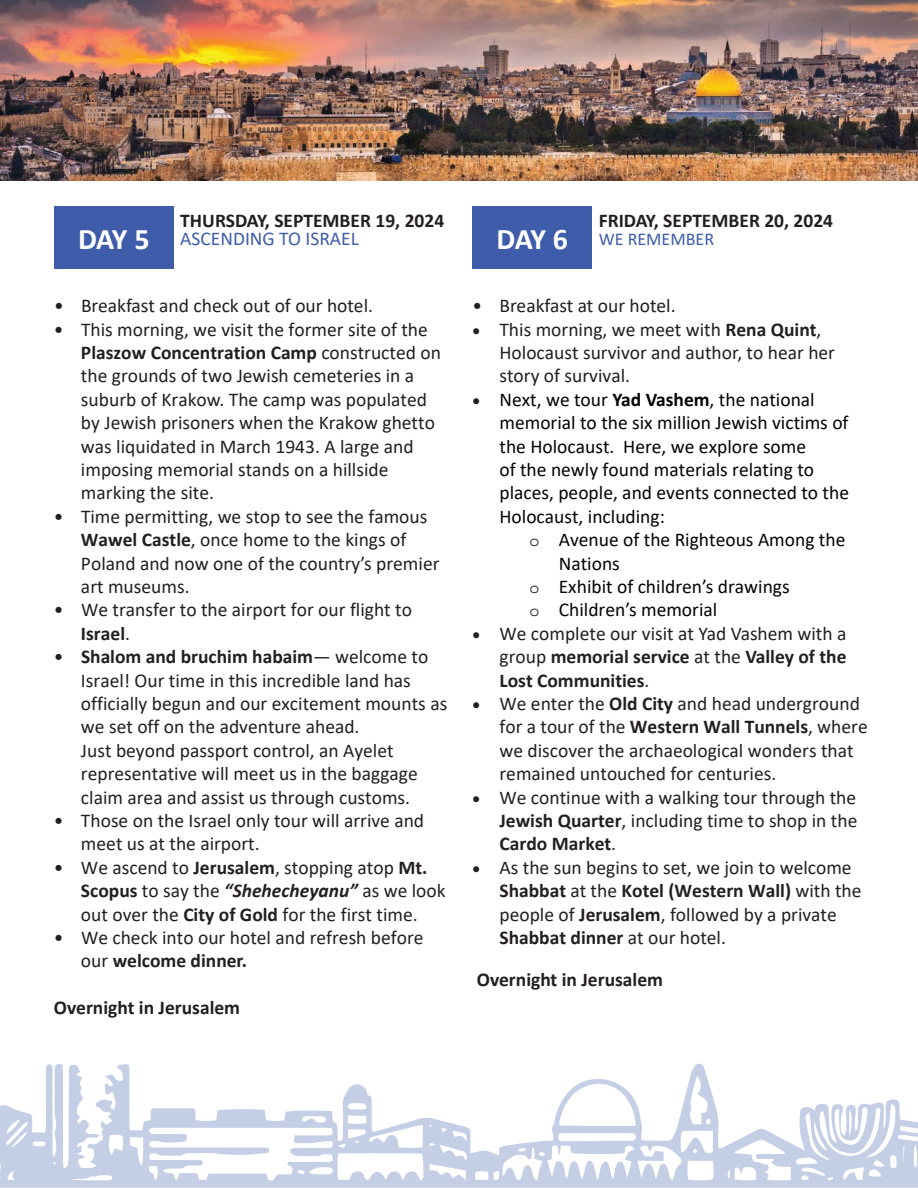
<style>
.page{position:relative;width:918px;height:1188px;background:#fff}
.page>*{position:absolute;margin:0;border:0;box-sizing:border-box;transform-origin:0 0}
.t1{font:19.5px/23.4px "Calibri";color:#231f20}
.t2{font:19.5px/23.4px "Calibri";color:#040503}
.t3{font:700 19.5px/18px "Calibri";color:#231f20}
.t4{font:18px "Calibri";color:#3e5caa}
.s1{font-size:30px;color:#fff}
.s2{font-weight:400;color:#3e5caa}
.s3{font-weight:700;font-size:30px;color:#fff}
.s4{font-weight:700}
.s5{font-weight:700;font-style:italic}
.s6{color:#231f20}
.s7{font-family:"Courier Std";font-size:16.5px;color:#231f20}
</style>
<div class="page">
<svg style="left:0;top:1064px;width:918px;height:124px"></svg>
<div style="left:54px;top:207px;width:120px;height:62px;background:#3e5ca9"></div>
<div style="left:472px;top:207px;width:120px;height:62px;background:#3e5ca9"></div>
<img style="left:0;top:0;width:918px;height:181px">
<p class="t3" style="left:78px;top:211px;width:368px;text-indent:102px">THURSDAY, SEPTEMBER 19, 2024<br><span class="s1">DAY 5</span> <span class="s2">ASCENDING TO ISRAEL</span></p>
<p class="t3" style="left:599px;top:211px;width:236px">FRIDAY, SEPTEMBER 20, 2024</p>
<p class="t4" style="left:497px;top:226px;width:219px"><span class="s3">DAY 6</span> WE REMEMBER</p>
<p class="t1" style="left:81px;top:294px;width:294px">Breakfast and check out of our hotel.</p>
<p class="t1" style="left:81px;top:317px;width:361px;text-indent:-27px">• This morning, we visit the former site of the <span class="s4">Plaszow Concentration Camp</span> constructed on the grounds of two Jewish cemeteries in a suburb of Krakow. The camp was populated by Jewish prisoners when the Krakow ghetto was liquidated in March 1943. A large and imposing memorial stands on a hillside marking the site.</p>
<p class="t1" style="left:81px;top:504px;width:360px;text-indent:-27px">• Time permitting, we stop to see the famous <span class="s4">Wawel Castle</span>, once home to the kings of Poland and now one of the country’s premier art museums.</p>
<p class="t1" style="left:81px;top:598px;width:333px;text-indent:-27px">• We transfer to the airport for our flight to<br><span class="s4">Israel</span>.</p>
<p class="t1" style="left:81px;top:645px;width:368px;text-indent:-27px">• <span class="s4">Shalom and</span> <span class="s4">bruchim habaim</span>— welcome to Israel! Our time in this incredible land has officially begun and our excitement mounts as we set off on the adventure ahead.<br>Just beyond passport control, an Ayelet representative will meet us in the baggage claim area and assist us through customs.</p>
<p class="t1" style="left:81px;top:808px;width:345px;text-indent:-27px">• Those on the Israel only tour will arrive and meet us at the airport.</p>
<p class="t1" style="left:81px;top:855px;width:366px;text-indent:-27px">• We ascend to <span class="s4">Jerusalem</span>, stopping atop <span class="s4">Mt.<br>Scopus</span> to say the <span class="s5">“Shehecheyanu”</span> as we look out over the <span class="s4">City of Gold</span> for the first time.</p>
<p class="t1" style="left:81px;top:925px;width:344px;text-indent:-27px">• We check into our hotel and refresh before our <span class="s4">w</span><span class="s4">elcome</span> <span class="s4">d</span><span class="s4">inner.</span></p>
<p class="t3" style="left:54px;top:998px;width:188px">Overnight in Jerusalem</p>
<p class="t1" style="left:54px;top:293px;width:11px">•</p>
<p class="t1" style="left:500px;top:294px;width:178px">Breakfast at our hotel.</p>
<p class="t1" style="left:499px;top:317px;width:337px;text-indent:-27px">• This morning, we meet with <span class="s4">Rena Quint</span>,<br>Holocaust survivor and author, to hear her story of survival.</p>
<p class="t2" style="left:499px;top:387px;width:351px;text-indent:-27px"><span class="s6">•</span> Next, we tour <span class="s4">Yad Vashem</span>, the national memorial to the six million Jewish victims of the Holocaust. Here, we explore some<br>of the newly found materials relating to places, people, and events connected to the Holocaust, including:</p>
<p class="t2" style="left:530px;top:528px;width:317px"><span class="s7">o</span> Avenue of the Righteous Among the</p>
<p class="t2" style="left:559px;top:551px;width:63px">Nations</p>
<p class="t2" style="left:530px;top:574px;width:262px"><span class="s7">o</span> Exhibit of children’s drawings</p>
<p class="t2" style="left:530px;top:598px;width:189px"><span class="s7">o</span> Children’s memorial</p>
<p class="t1" style="left:499px;top:621px;width:349px;text-align:justify;text-indent:-27px">• We complete our visit at Yad Vashem with a group <span class="s4">memorial service</span> at the <span class="s4">Valley of the Lost Communities</span>.</p>
<p class="t1" style="left:499px;top:691px;width:370px;text-indent:-27px">• We enter the <span class="s4">Old City</span> and head underground for a tour of the <span class="s4">Western Wall Tunnels</span>, where we discover the archaeological wonders that remained untouched for centuries.</p>
<p class="t1" style="left:499px;top:785px;width:359px;text-align:justify;text-indent:-27px">• We continue with a walking tour through the <span class="s4">Jewish Quarter</span>, including time to shop in the <span class="s4">Cardo Market</span>.</p>
<p class="t1" style="left:499px;top:855px;width:364px;text-indent:-27px">• As the sun begins to set, we join to welcome <span class="s4">Shabbat</span> at the <span class="s4">Kotel (Western Wall)</span> with the people of <span class="s4">Jerusalem</span>, followed by a private <span class="s4">Shabbat</span> <span class="s4">d</span><span class="s4">inner</span> at our hotel.</p>
<p class="t3" style="left:477px;top:971px;width:188px">Overnight in Jerusalem</p>
<p class="t1" style="left:473px;top:294px;width:11px">•</p>
</div>
